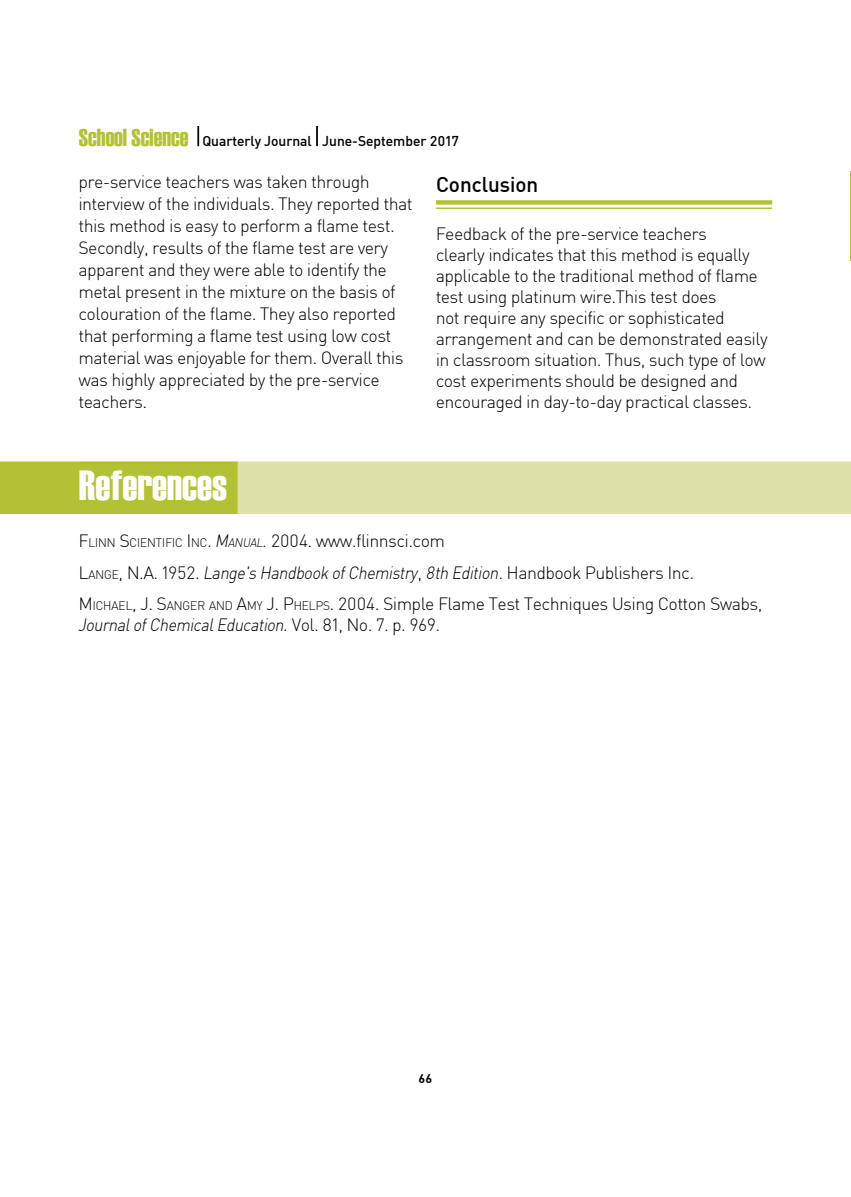
<style>
.page{position:relative;width:851px;height:1197px;background:#fff}
.page>*{position:absolute;margin:0;border:0;box-sizing:border-box;transform-origin:0 0}
.t1{font:42px "Haettenschweiler";color:#fff}
.t2{font:500 21px "Sapient Sans";color:#000}
.t3{font:300 17.5px/21.9px "Sapient Sans";color:#000}
.t4{font:italic 300 17.5px "Sapient Sans";color:#000}
.t5{font:500 14px "Sapient Sans";color:#000}
.t6{font:700 12.25px "Sapient Sans";color:#000}
.s1{font-family:"Haettenschweiler";font-weight:400;font-size:24.5px;color:#b3c235}
.s2{font-style:inherit}
.s3{font-size:12.25px}
.s4{font-style:italic}
.s5{font-style:italic;font-size:12.25px}
.s6{font-style:normal}
</style>
<div class="page">
<hr style="left:197px;top:126px;width:2px;height:20px;background:#000">
<hr style="left:316px;top:126px;width:2px;height:20px;background:#000">
<div style="left:436px;top:200px;width:336px;height:5px;background:#b3c235"></div>
<hr style="left:436px;top:208px;width:336px;height:1px;background:#b3c235">
<div style="left:79px;top:462px;width:771px;height:52px;background:#dee1aa"></div>
<div style="left:0;top:462px;width:237px;height:52px;background:#b3c235"></div>
<hr style="left:850px;top:171px;width:1px;height:90px;background:#b3c235">
<p class="t5" style="left:79px;top:132px;width:381px"><span class="s1">School Science</span> Quarterly Journal June-September 2017</p>
<p class="t3" style="left:79px;top:171px;width:335px">pre-service teachers was taken through interview of the individuals. They reported that this method is easy to perform a flame test.<br>Secondly, results of the flame test are very apparent and they were able to identify the metal present in the mixture on the basis of colouration of the flame. They also reported that performing a flame test using low cost material was enjoyable for them. Overall this was highly appreciated by the pre-service teachers.</p>
<p class="t2" style="left:436px;top:171px;width:104px">Conclusion</p>
<p class="t3" style="left:436px;top:223px;width:333px;line-height:21px">Feedback of the pre-service teachers<br>clearly indicates that this method is equally applicable to the traditional method of flame test using platinum wire.This test does<br>not require any specific or sophisticated arrangement and can be demonstrated easily in classroom situation. Thus, such type of low cost experiments should be designed and encouraged in day-to-day practical classes.</p>
<p class="t1" style="left:79px;top:457px;width:150px">References</p>
<p class="t3" style="left:79px;top:525px;width:685px;line-height:31.5px"><span class="s2">F</span><span class="s3">LINN</span> <span class="s2">S</span><span class="s3">CIENTIFIC</span> <span class="s2">I</span> <span class="s3">NC</span><span class="s2">.</span> <span class="s4">M</span><span class="s5">ANUAL</span><span class="s4">.</span> <span class="s2">2004.</span> www.flinnsci.com<br><span class="s2">L</span><span class="s3">ANGE</span><span class="s2">, N .A. 1952.</span> <span class="s4">Lange's Handbook of Chemistry</span>, <span class="s4">8th Edition</span>. Handbook Publishers Inc.<br><span class="s2">M</span><span class="s3">ICHAEL</span><span class="s2">, J. S</span><span class="s3">ANGER AND</span> <span class="s2">A</span><span class="s3">MY</span> <span class="s2">J. P</span><span class="s3">H ELPS</span><span class="s2">. 2004.</span> Simple Flame Test Techniques Using Cotton Swabs,</p>
<p class="t4" style="left:79px;top:614px;width:362px">Journal of Chemical Education. <span class="s6">Vol. 81, No. 7. p. 969.</span></p>
<p class="t6" style="left:418px;top:1071px;width:15px">66</p>
</div>
